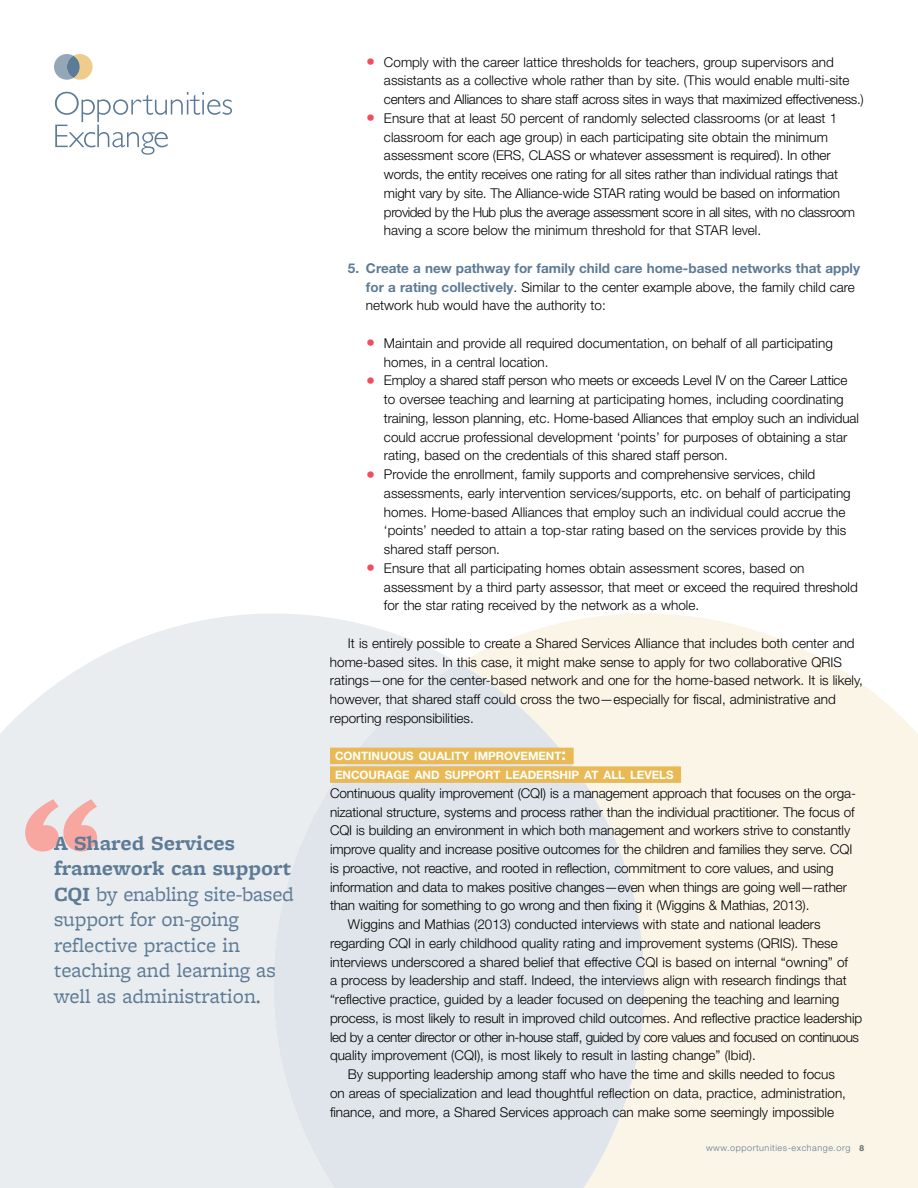
<style>
.page{position:relative;width:918px;height:1188px;background:#fff}
.page>*{position:absolute;margin:0;border:0;box-sizing:border-box;transform-origin:0 0}
.t1{font:21px/25.5px "Freight Micro Pro";color:#5d7b96}
.t2{font:300 13.5px/18.8px "Helvetica Neue LT Std";color:#000}
.t3{font:700 13.5px/18.8px "Helvetica Neue LT Std";color:#5d7b96}
.t4{font:300 13.5px "Helvetica Neue LT Std";letter-spacing:-.03em;color:#000}
.t5{font:700 11.55px/18.8px "Helvetica Neue LT Std";color:#fff}
.t6{font:300 9px "Helvetica Neue LT Std";letter-spacing:.06em;color:#5d7b96}
.s1{font-weight:700}
.s2{font-weight:700;font-size:18px;color:#f04e5e}
.s3{font-weight:300;color:#000}
.s4{font-size:16.5px}
.s5{font-weight:700;font-size:8.25px;color:#636466}
</style>
<div class="page">
<svg style="left:460px;top:613px;width:458px;height:575px;background:#fbf5e9"></svg>
<svg style="left:0;top:613px;width:458px;height:575px;background:#ebeef1"></svg>
<svg style="left:274px;top:663px;width:370px;height:525px;background:#e3e7ea"></svg>
<svg style="left:54px;top:54px;width:39px;height:26px"></svg>
<svg style="left:67px;top:56px;width:13px;height:22px"></svg>
<svg style="left:55px;top:92px;width:177px;height:63px"></svg>
<div style="left:330px;top:748px;width:244px;height:16px;background:#e8b955"></div>
<div style="left:330px;top:766px;width:351px;height:17px;background:#e8b955"></div>
<svg style="left:25px;top:799px;width:72px;height:53px;background:#f1c3c1"></svg>
<h1 class="t1" style="left:54px;top:829px;width:241px"><span class="s1">A Shared Services framework can support<br>CQI</span> by enabling site-based support for on-going reflective practice in teaching and learning as well as administration.</h1>
<p class="t2" style="left:384px;top:52px;width:481px;text-indent:-18px"><span class="s2">•</span> Comply with the career lattice thresholds for teachers, group supervisors and assistants as a collective whole rather than by site. (This would enable multi-site centers and Alliances to share staff across sites in ways that maximized effectiveness.)</p>
<p class="t2" style="left:384px;top:108px;width:473px;text-indent:-18px"><span class="s2">•</span> Ensure that at least 50 percent of randomly selected classrooms (or at least 1 classroom for each age group) in each participating site obtain the minimum assessment score (ERS, CLASS or whatever assessment is required). In other words, the entity receives one rating for all sites rather than individual ratings that might vary by site. The Alliance-wide STAR rating would be based on information provided by the Hub plus the average assessment score in all sites, with no classroom having a score below the minimum threshold for that STAR level.</p>
<p class="t3" style="left:366px;top:258px;width:496px;text-indent:-18px">5. Create a new pathway for family child care home-based networks that apply for a rating collectively<span class="s3">. Similar to the center example above, the family child care network hub would have the authority to:</span></p>
<p class="t2" style="left:384px;top:333px;width:450px;text-indent:-18px"><span class="s2">•</span> Maintain and provide all required documentation, on behalf of all participating homes, in a central location.</p>
<p class="t2" style="left:384px;top:371px;width:477px;text-indent:-18px"><span class="s2">•</span> Employ a shared staff person who meets or exceeds Level IV on the Career Lattice to oversee teaching and learning at participating homes, including coordinating training, lesson planning, etc. Home-based Alliances that employ such an individual could accrue professional development ‘points’ for purposes of obtaining a star rating, based on the credentials of this shared staff person.</p>
<p class="t2" style="left:384px;top:465px;width:468px;text-indent:-18px"><span class="s2">•</span> Provide the enrollment, family supports and comprehensive services, child assessments, early intervention services/supports, etc. on behalf of participating homes. Home-based Alliances that employ such an individual could accrue the ‘points’ needed to attain a top-star rating based on the services provide by this shared staff person.</p>
<p class="t2" style="left:384px;top:558px;width:475px;text-indent:-18px"><span class="s2">•</span> Ensure that all participating homes obtain assessment scores, based on assessment by a third party assessor, that meet or exceed the required threshold for the star rating received by the network as a whole.</p>
<p class="t2" style="left:330px;top:633px;width:534px;text-indent:18px">It is entirely possible to create a Shared Services Alliance that includes both center and home-based sites. In this case, it might make sense to apply for two collaborative QRIS ratings—one for the center-based network and one for the home-based network. It is likely, however, that shared staff could cross the two—especially for fiscal, administrative and reporting responsibilities.</p>
<p class="t5" style="left:335px;top:747px;width:340px">CONTINUOUS QUALITY IMPROVEMENT<span class="s4">:<br></span>ENCOURAGE AND SUPPORT LEADERSHIP AT ALL LEVELS</p>
<p class="t2" style="left:330px;top:783px;width:528px">Continuous quality improvement (CQI) is a management approach that focuses on the orga-</p>
<p class="t2" style="left:330px;top:802px;width:526px">nizational structure, systems and process rather than the individual practitioner. The focus of</p>
<p class="t2" style="left:330px;top:821px;width:522px">CQI is building an environment in which both management and workers strive to constantly</p>
<p class="t2" style="left:330px;top:840px;width:524px">improve quality and increase positive outcomes for the children and families they serve. CQI</p>
<p class="t2" style="left:330px;top:858px;width:505px">is proactive, not reactive, and rooted in reflection, commitment to core values, and using</p>
<p class="t2" style="left:330px;top:877px;width:518px">information and data to makes positive changes—even when things are going well—rather</p>
<p class="t2" style="left:330px;top:896px;width:481px">than waiting for something to go wrong and then fixing it (Wiggins &amp; Mathias, 2013).</p>
<p class="t2" style="left:348px;top:915px;width:474px">Wiggins and Mathias (2013) conducted interviews with state and national leaders</p>
<p class="t2" style="left:330px;top:933px;width:509px">regarding CQI in early childhood quality rating and improvement systems (QRIS). These</p>
<p class="t2" style="left:330px;top:952px;width:520px">interviews underscored a shared belief that effective CQI is based on internal “owning” of</p>
<p class="t2" style="left:330px;top:971px;width:518px">a process by leadership and staff. Indeed, the interviews align with research findings that</p>
<p class="t2" style="left:330px;top:990px;width:511px">“reflective practice, guided by a leader focused on deepening the teaching and learning</p>
<p class="t2" style="left:330px;top:1008px;width:534px">process, is most likely to result in improved child outcomes. And reflective practice leadership</p>
<p class="t4" style="left:330px;top:1029px;width:531px">led by a center director or other in-house staff, guided by core values and focused on continuous</p>
<p class="t2" style="left:330px;top:1046px;width:427px">quality improvement (CQI), is most likely to result in lasting change” (Ibid).</p>
<p class="t2" style="left:348px;top:1065px;width:488px">By supporting leadership among staff who have the time and skills needed to focus</p>
<p class="t2" style="left:330px;top:1083px;width:518px">on areas of specialization and lead thoughtful reflection on data, practice, administration,</p>
<p class="t2" style="left:330px;top:1102px;width:506px">finance, and more, a Shared Services approach can make some seemingly impossible</p>
<p class="t6" style="left:706px;top:1143px;width:159px">www.opportunities-exchange.org <span class="s5">8</span></p>
</div>
